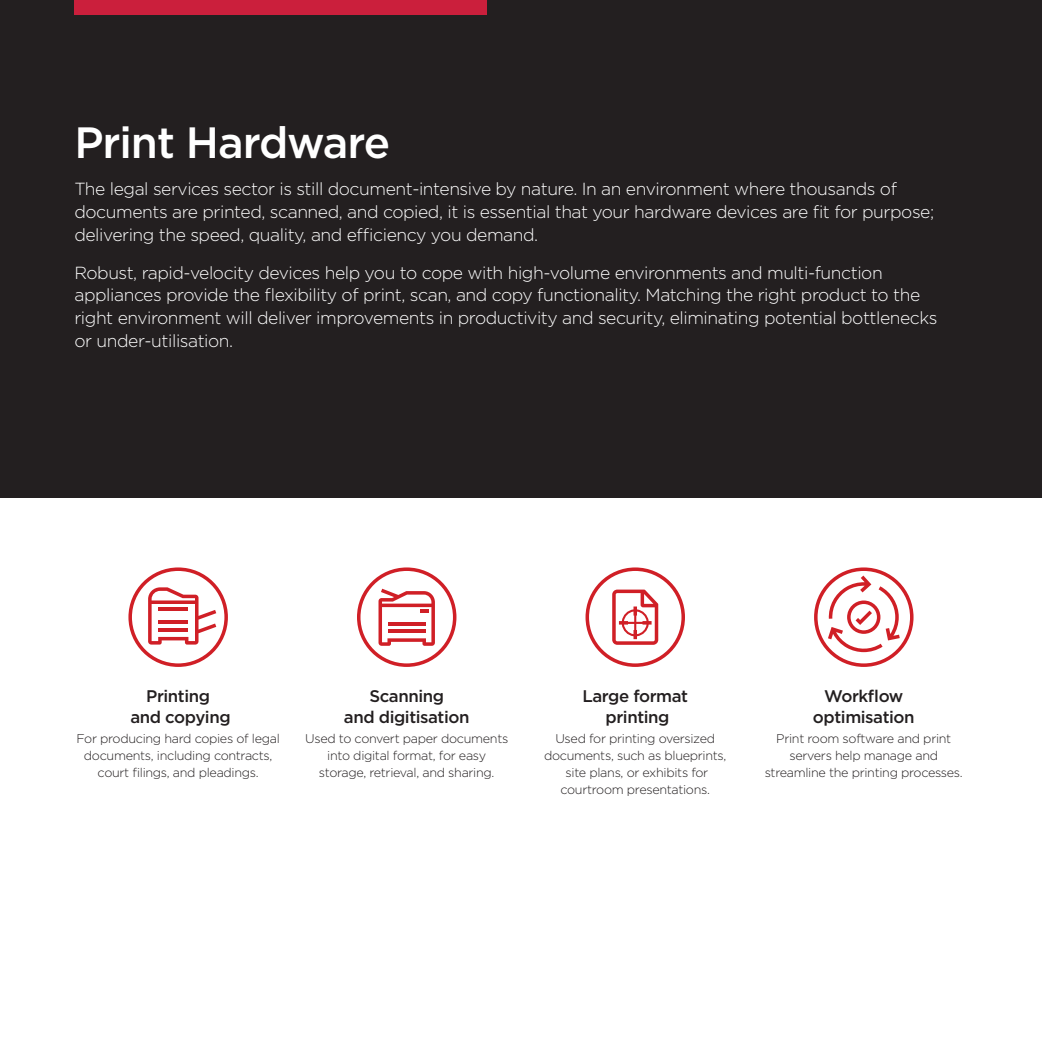
<style>
.page{position:relative;width:1042px;height:1042px;background:#231f20}
.page>*{position:absolute;margin:0;border:0;box-sizing:border-box;transform-origin:0 0}
.Paragraph_Style_1{font:500 43.75px "Gotham";letter-spacing:-.025em;color:#fff}
.t1{font:300 17.5px/22.8px "Gotham";letter-spacing:-.025em;color:#fff}
.t2{font:500 16.8px/21px "Gotham";letter-spacing:-.025em;color:#231f20;text-align:center}
.t3{font:300 12.6px/16.8px "Gotham";letter-spacing:-.025em;color:#231f20;text-align:center}
</style>
<div class="page">
<div style="left:74px;top:0;width:413px;height:15px;background:#cb1f3c"></div>
<div style="left:0;top:499px;width:1042px;height:543px;background:#fff"></div>
<svg style="left:128px;top:567px;width:100px;height:100px"></svg>
<svg style="left:357px;top:567px;width:99px;height:100px"></svg>
<svg style="left:585px;top:567px;width:100px;height:100px"></svg>
<svg style="left:814px;top:567px;width:99px;height:100px"></svg>
<p class="Paragraph_Style_1" style="left:74px;top:114px;width:317px">Print Hardware</p>
<p class="t1" style="left:74px;top:177px;width:861px">The legal services sector is still document-intensive by nature. In an environment where thousands of documents are printed, scanned, and copied, it is essential that your hardware devices are fit for purpose; delivering the speed, quality, and efficiency you demand.</p>
<p class="t1" style="left:74px;top:261px;width:864px">Robust, rapid-velocity devices help you to cope with high-volume environments and multi-function appliances provide the flexibility of print, scan, and copy functionality. Matching the right product to the right environment will deliver improvements in productivity and security, eliminating potential bottlenecks or under-utilisation.</p>
<p class="t2" style="left:130px;top:685px;width:102px">Printing<br>and copying</p>
<p class="t3" style="left:76px;top:730px;width:205px">For producing hard copies of legal documents, including contracts, court filings, and pleadings.</p>
<p class="t2" style="left:344px;top:685px;width:127px">Scanning<br>and digitisation</p>
<p class="t3" style="left:305px;top:730px;width:205px">Used to convert paper documents into digital format, for easy storage, retrieval, and sharing.</p>
<p class="t2" style="left:582px;top:685px;width:107px">Large format printing</p>
<p class="t3" style="left:544px;top:730px;width:184px">Used for printing oversized documents, such as blueprints, site plans, or exhibits for courtroom presentations.</p>
<p class="t2" style="left:813px;top:685px;width:103px">Workflow optimisation</p>
<p class="t3" style="left:765px;top:730px;width:199px">Print room software and print servers help manage and streamline the printing processes.</p>
</div>
